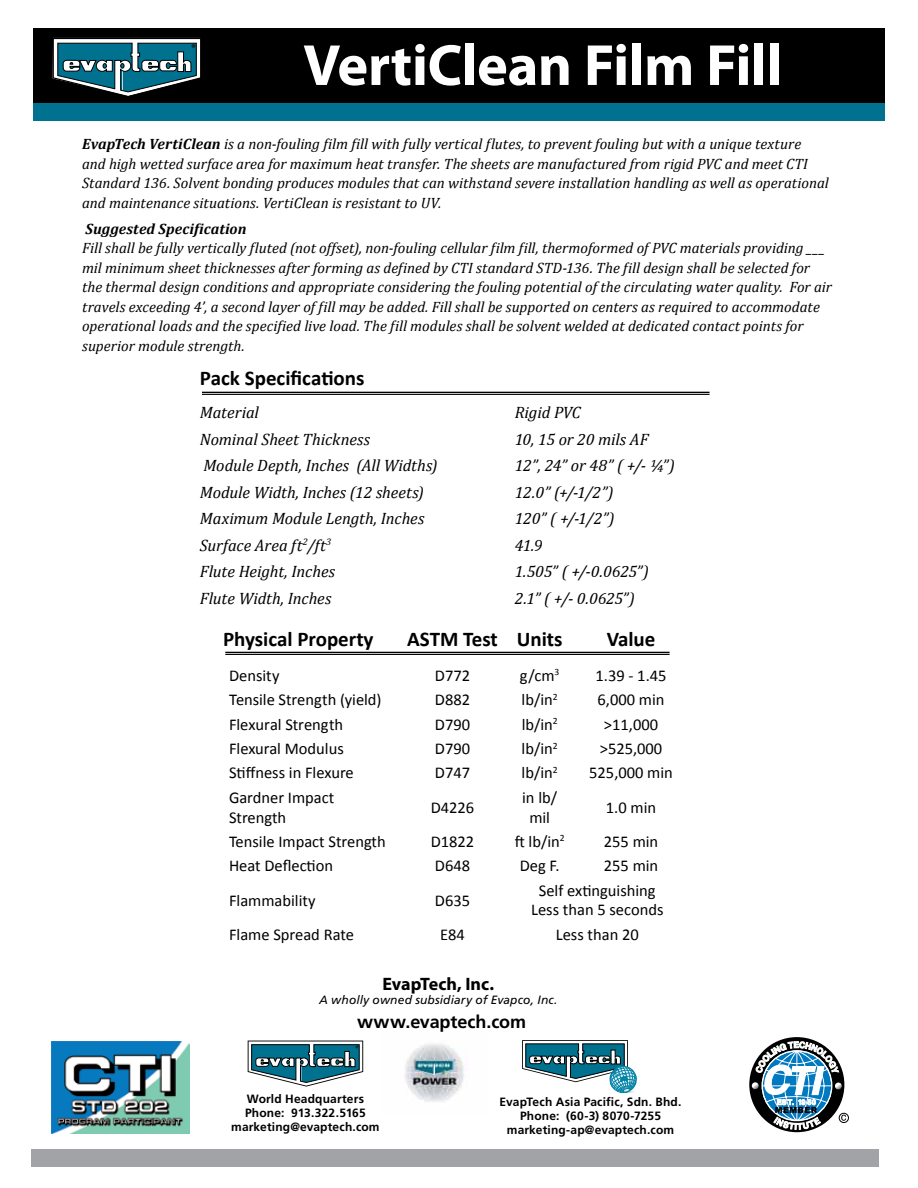
<style>
.page{position:relative;width:918px;height:1188px;background:#fff}
.page>*{position:absolute;margin:0;border:0;box-sizing:border-box;transform-origin:0 0}
.t1{font:700 58.5px "Myriad Pro";letter-spacing:-.01em;color:#fff}
.t2{font:700 21px "Calibri";color:#000}
.t3{font:700 18px "Frutiger";color:#000}
.t4{font:700 18px "Myriad Pro";color:#000}
.t5{font:16.5px/19.8px "Calibri";color:#000;text-align:center}
.t6{font:italic 16.5px "Cambria";letter-spacing:-.005em;color:#000}
.t7{font:italic 15px/19.5px "Cambria";color:#000}
.t8{font:italic 700 15px "Cambria";letter-spacing:.005em;color:#000}
.t9{font:700 12px/14.4px "Frutiger";letter-spacing:.015em;color:#000;text-align:center}
.t10{font:italic 12px "Frutiger";letter-spacing:.01em;color:#000}
.t11{font:900 8.4px "Arial";letter-spacing:.035em;color:#000}
.s1{font-weight:700}
</style>
<div class="page">
<div style="left:33px;top:28px;width:852px;height:77px;background:#000"></div>
<svg style="left:53px;top:39px;width:148px;height:57px"></svg>
<div style="left:33px;top:104px;width:852px;height:17px;background:#00728f"></div>
<div style="left:31px;top:1149px;width:848px;height:18px;background:#a1a3a6"></div>
<svg style="left:752px;top:1041px;width:94px;height:91px"></svg>
<div style="left:839px;top:1113px;width:10px;height:10px;border:1px solid #000;border-radius:50%"></div>
<img style="left:404px;top:1044px;width:63px;height:58px">
<svg style="left:248px;top:1041px;width:115px;height:46px"></svg>
<svg style="left:522px;top:1040px;width:115px;height:53px"></svg>
<img style="left:52px;top:1041px;width:137px;height:93px">
<hr style="left:225px;top:652px;width:445px;height:1px;background:#000">
<hr style="left:225px;top:654px;width:445px;height:1px;background:#000">
<hr style="left:202px;top:392px;width:508px;height:1px;background:#000">
<hr style="left:202px;top:394px;width:508px;height:1px;background:#000">
<h1 class="t1" style="left:303px;top:27px;width:481px">VertiClean Film Fill</h1>
<p class="t7" style="left:82px;top:134px;width:748px"><span class="s1">EvapTech VertiClean</span> is a non-fouling film fill with fully vertical flutes, to prevent fouling but with a unique texture<br>and high wetted surface area for maximum heat transfer. The sheets are manufactured from rigid PVC and meet CTI Standard 136. Solvent bonding produces modules that can withstand severe installation handling as well as operational and maintenance situations. VertiClean is resistant to UV.</p>
<p class="t8" style="left:85px;top:220px;width:163px">Suggested Specification</p>
<p class="t7" style="left:82px;top:238px;width:751px">Fill shall be fully vertically fluted (not offset), non-fouling cellular film fill, thermoformed of PVC materials providing ___ mil minimum sheet thicknesses after forming as defined by CTI standard STD-136. The fill design shall be selected for the thermal design conditions and appropriate considering the fouling potential of the circulating water quality. For air travels exceeding 4’, a second layer of fill may be added. Fill shall be supported on centers as required to accommodate operational loads and the specified live load. The fill modules shall be solvent welded at dedicated contact points for superior module strength.</p>
<h2 class="t2" style="left:200px;top:365px;width:166px">Pack Specifications</h2>
<p class="t6" style="left:200px;top:402px;width:61px">Material</p>
<p class="t6" style="left:515px;top:402px;width:67px">Rigid PVC</p>
<p class="t6" style="left:200px;top:429px;width:172px">Nominal Sheet Thickness</p>
<p class="t6" style="left:515px;top:429px;width:135px">10, 15 or 20 mils AF</p>
<p class="t6" style="left:203px;top:455px;width:236px">Module Depth, Inches (All Widths)</p>
<p class="t6" style="left:515px;top:455px;width:162px">12”, 24” or 48” ( +/- ¼”)</p>
<p class="t6" style="left:200px;top:482px;width:226px">Module Width, Inches (12 sheets)</p>
<p class="t6" style="left:515px;top:482px;width:100px">12.0” (+/-1/2”)</p>
<p class="t6" style="left:200px;top:509px;width:226px">Maximum Module Length, Inches</p>
<p class="t6" style="left:515px;top:509px;width:101px">120” ( +/-1/2”)</p>
<p class="t6" style="left:200px;top:535px;width:133px">Surface Area ft<sup>2</sup>/ft<sup>3</sup></p>
<p class="t6" style="left:515px;top:535px;width:29px">41.9</p>
<p class="t6" style="left:200px;top:562px;width:137px">Flute Height, Inches</p>
<p class="t6" style="left:515px;top:562px;width:136px">1.505” ( +/-0.0625”)</p>
<p class="t6" style="left:200px;top:588px;width:133px">Flute Width, Inches</p>
<p class="t6" style="left:515px;top:588px;width:122px">2.1” ( +/- 0.0625”)</p>
<h2 class="t2" style="left:223px;top:626px;width:152px">Physical Property</h2>
<h2 class="t2" style="left:407px;top:626px;width:157px">ASTM Test Units</h2>
<h2 class="t2" style="left:607px;top:626px;width:50px">Value</h2>
<p class="t5" style="left:229px;top:665px;width:52px">Density</p>
<p class="t5" style="left:435px;top:665px;width:37px">D772</p>
<p class="t5" style="left:520px;top:665px;width:41px">g/cm<sup>3</sup></p>
<p class="t5" style="left:596px;top:665px;width:73px">1.39 - 1.45</p>
<p class="t5" style="left:229px;top:689px;width:154px">Tensile Strength (yield)</p>
<p class="t5" style="left:435px;top:689px;width:37px">D882</p>
<p class="t5" style="left:522px;top:689px;width:38px">lb/in<sup>2</sup></p>
<p class="t5" style="left:598px;top:689px;width:68px">6,000 min</p>
<p class="t5" style="left:229px;top:713px;width:116px">Flexural Strength</p>
<p class="t5" style="left:435px;top:713px;width:37px">D790</p>
<p class="t5" style="left:522px;top:713px;width:38px">lb/in<sup>2</sup></p>
<p class="t5" style="left:604px;top:713px;width:56px">&gt;11,000</p>
<p class="t5" style="left:229px;top:738px;width:116px">Flexural Modulus</p>
<p class="t5" style="left:435px;top:738px;width:37px">D790</p>
<p class="t5" style="left:522px;top:738px;width:38px">lb/in<sup>2</sup></p>
<p class="t5" style="left:600px;top:738px;width:64px">&gt;525,000</p>
<p class="t5" style="left:229px;top:762px;width:126px">Stiffness in Flexure</p>
<p class="t5" style="left:435px;top:762px;width:37px">D747</p>
<p class="t5" style="left:522px;top:762px;width:38px">lb/in<sup>2</sup></p>
<p class="t5" style="left:589px;top:762px;width:85px">525,000 min</p>
<p class="t5" style="left:229px;top:787px;width:107px;text-align:left">Gardner Impact<br>Strength</p>
<p class="t5" style="left:431px;top:797px;width:45px">D4226</p>
<p class="t5" style="left:522px;top:787px;width:36px">in lb/ mil</p>
<p class="t5" style="left:606px;top:797px;width:52px">1.0 min</p>
<p class="t5" style="left:229px;top:831px;width:158px">Tensile Impact Strength</p>
<p class="t5" style="left:431px;top:831px;width:45px">D1822</p>
<p class="t5" style="left:515px;top:831px;width:52px">ft lb/in<sup>2</sup></p>
<p class="t5" style="left:604px;top:831px;width:56px">255 min</p>
<p class="t5" style="left:229px;top:855px;width:106px">Heat Deflection</p>
<p class="t5" style="left:435px;top:855px;width:37px">D648</p>
<p class="t5" style="left:520px;top:855px;width:42px">Deg F.</p>
<p class="t5" style="left:604px;top:855px;width:56px">255 min</p>
<p class="t5" style="left:229px;top:889px;width:88px">Flammability</p>
<p class="t5" style="left:435px;top:889px;width:37px">D635</p>
<p class="t5" style="left:531px;top:880px;width:134px">Self extinguishing<br>Less than 5 seconds</p>
<p class="t5" style="left:229px;top:924px;width:126px">Flame Spread Rate</p>
<p class="t5" style="left:440px;top:924px;width:26px">E84</p>
<p class="t5" style="left:556px;top:924px;width:84px">Less than 20</p>
<p class="t4" style="left:383px;top:972px;width:113px">EvapTech, Inc.</p>
<p class="t10" style="left:319px;top:993px;width:240px">A wholly owned subsidiary of Evapco, Inc.</p>
<p class="t3" style="left:357px;top:1011px;width:171px">www.evaptech.com</p>
<p class="t9" style="left:231px;top:1091px;width:150px">World Headquarters<br>Phone: 913.322.5165 marketing@evaptech.com</p>
<p class="t9" style="left:500px;top:1094px;width:183px">EvapTech Asia Pacific, Sdn. Bhd.<br>Phone: (60-3) 8070-7255 marketing-ap@evaptech.com</p>
<p class="t11" style="left:775px;top:1105px;width:44px">MEMBER</p>
</div>
